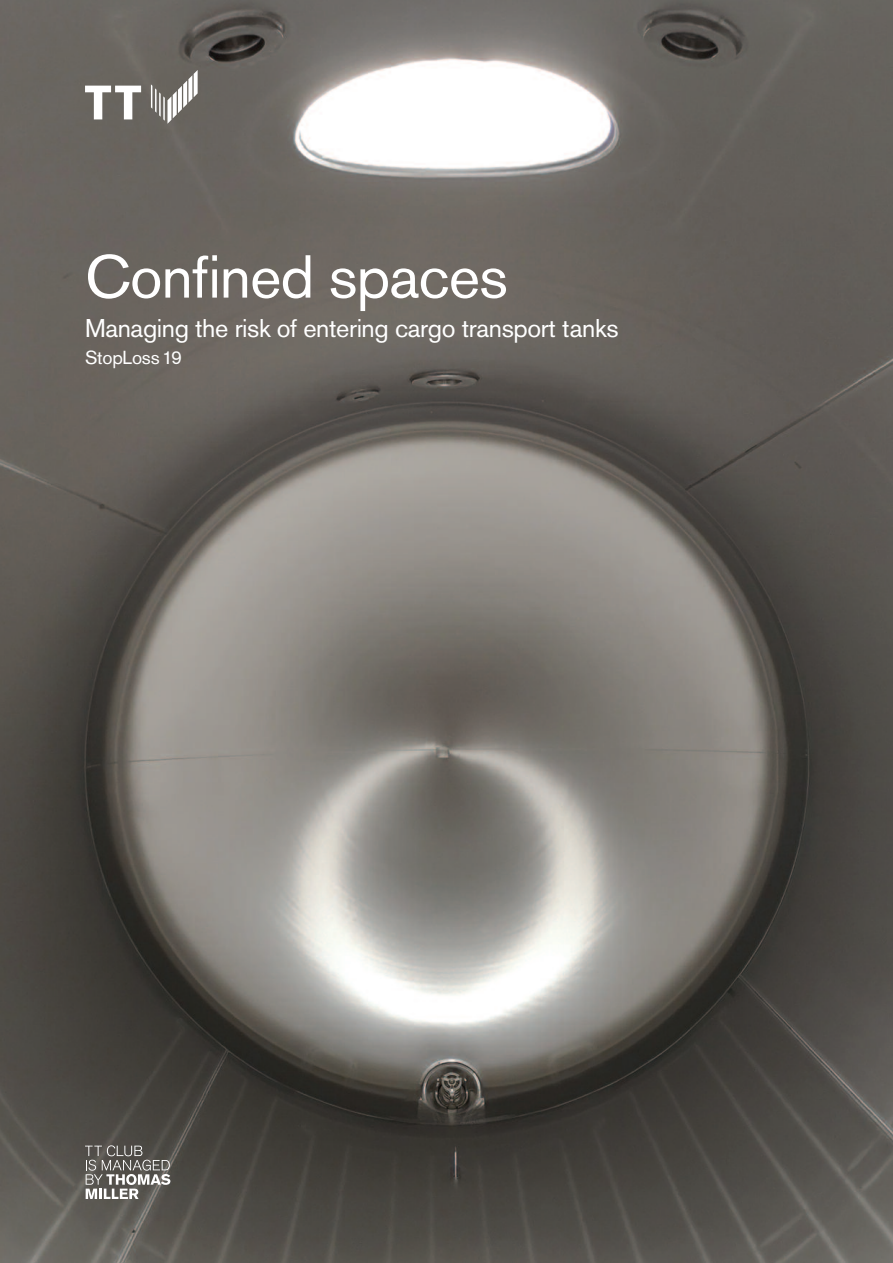
<style>
.page{position:relative;width:893px;height:1263px;background:#fff}
.page>*{position:absolute;margin:0;border:0;box-sizing:border-box;transform-origin:0 0}
.t1{font:60px "Akzidenz Grotesk Pro";letter-spacing:-.015em;color:#fff}
.t2{font:25.5px "Akzidenz Grotesk Pro";letter-spacing:-.015em;color:#fff}
.t3{font:18.75px "Akzidenz Grotesk Pro";letter-spacing:-.015em;color:#fff}
</style>
<div class="page">
<img style="left:0;top:0;width:893px;height:1263px">
<svg style="left:85px;top:1145px;width:85px;height:54px;background:#7d7b77"></svg>
<svg style="left:85px;top:86px;width:56px;height:33px"></svg>
<svg style="left:151px;top:70px;width:47px;height:54px"></svg>
<h1 class="t1" style="left:85px;top:255px;width:424px">Confined spaces</h1>
<p class="t2" style="left:85px;top:319px;width:535px">Managing the risk of entering cargo transport tanks</p>
<p class="t3" style="left:85px;top:350px;width:98px">StopLoss 19</p>
</div>
